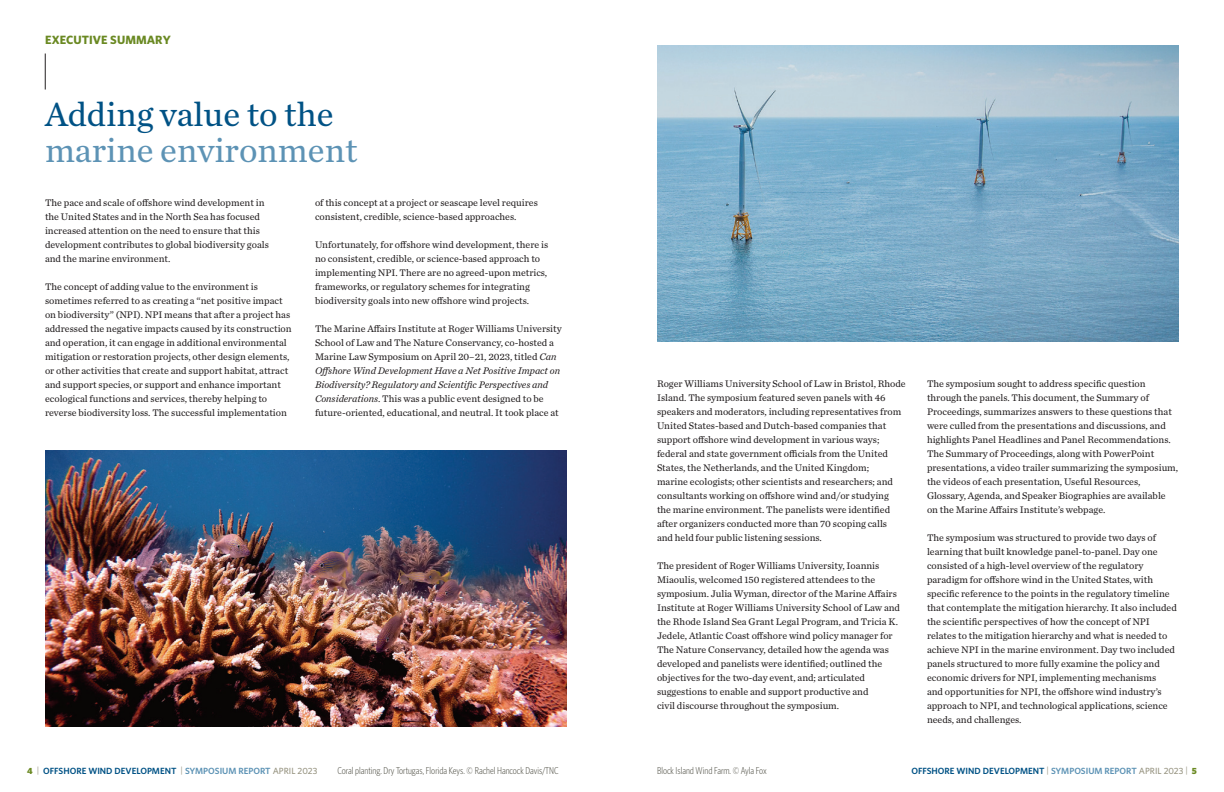
<style>
.page{position:relative;width:1224px;height:792px;background:#fff}
.page>*{position:absolute;margin:0;border:0;box-sizing:border-box;transform-origin:0 0}
.t1{font:35px "Chronicle Text G2";color:#5d93b5}
.t2{font:35px "Chronicle Text G2";color:#005285}
.t3{font:700 12px "Whitney";letter-spacing:.005em;color:#6a8922}
.t4{font:10px/14px "Chronicle Text G2";color:#231f20}
.t5{font:300 10px "Whitney Condensed";color:#4b4b40}
.t6{font:600 9px "Whitney";color:#005285}
.s1{font-style:italic}
.s2{font-weight:900;color:#6a8922}
.s3{font-weight:400;color:#979481}
.s4{color:#5d93b5}
.s5{font-weight:500;color:#979481}
</style>
<div class="page">
<hr style="left:45px;top:54px;width:1px;height:36px;background:#231f20">
<img style="left:45px;top:450px;width:522px;height:277px">
<img style="left:657px;top:45px;width:522px;height:297px">
<p class="t3" style="left:45px;top:31px;width:127px">EXECUTIVE SUMMARY</p>
<h1 class="t2" style="left:45px;top:88px;width:290px">Adding value to the</h1>
<h1 class="t1" style="left:45px;top:124px;width:314px">marine environment</h1>
<p class="t4" style="left:45px;top:195px;width:225px">The pace and scale of offshore wind development in the United States and in the North Sea has focused increased attention on the need to ensure that this development contributes to global biodiversity goals and the marine environment.</p>
<p class="t4" style="left:45px;top:279px;width:248px">The concept of adding value to the environment is sometimes referred to as creating a “net positive impact on biodiversity” (NPI). NPI means that after a project has addressed the negative impacts caused by its construction and operation, it can engage in additional environmental mitigation or restoration projects, other design elements, or other activities that create and support habitat, attract and support species, or support and enhance important ecological functions and services, thereby helping to reverse biodiversity loss. The successful implementation</p>
<p class="t4" style="left:315px;top:195px;width:224px">of this concept at a project or seascape level requires consistent, credible, science-based approaches.</p>
<p class="t4" style="left:315px;top:237px;width:235px">Unfortunately, for offshore wind development, there is no consistent, credible, or science-based approach to implementing NPI. There are no agreed-upon metrics, frameworks, or regulatory schemes for integrating biodiversity goals into new offshore wind projects.</p>
<p class="t4" style="left:315px;top:321px;width:248px">The Marine Affairs Institute at Roger Williams University School of Law and The Nature Conservancy, co-hosted a Marine Law Symposium on April 20–21, 2023, titled <span class="s1">Can Offshore Wind Development Have a Net Positive Impact on Biodiversity? Regulatory and Scientific Perspectives and Considerations</span>. This was a public event designed to be future-oriented, educational, and neutral. It took place at</p>
<p class="t4" style="left:657px;top:376px;width:250px">Roger Williams University School of Law in Bristol, Rhode Island. The symposium featured seven panels with 46 speakers and moderators, including representatives from United States-based and Dutch-based companies that support offshore wind development in various ways; federal and state government officials from the United States, the Netherlands, and the United Kingdom;<br>marine ecologists; other scientists and researchers; and consultants working on offshore wind and/or studying<br>the marine environment. The panelists were identified after organizers conducted more than 70 scoping calls<br>and held four public listening sessions.</p>
<p class="t4" style="left:657px;top:558px;width:245px">The president of Roger Williams University, Ioannis Miaoulis, welcomed 150 registered attendees to the symposium. Julia Wyman, director of the Marine Affairs Institute at Roger Williams University School of Law and the Rhode Island Sea Grant Legal Program, and Tricia K.<br>Jedele, Atlantic Coast offshore wind policy manager for The Nature Conservancy, detailed how the agenda was developed and panelists were identified; outlined the objectives for the two-day event, and; articulated suggestions to enable and support productive and<br>civil discourse throughout the symposium.</p>
<p class="t4" style="left:927px;top:376px;width:253px">The symposium sought to address specific question through the panels. This document, the Summary of Proceedings, summarizes answers to these questions that were culled from the presentations and discussions, and highlights Panel Headlines and Panel Recommendations.<br>The Summary of Proceedings, along with PowerPoint presentations, a video trailer summarizing the symposium, the videos of each presentation, Useful Resources, Glossary, Agenda, and Speaker Biographies are available on the Marine Affairs Institute’s webpage.</p>
<p class="t4" style="left:927px;top:530px;width:251px">The symposium was structured to provide two days of learning that built knowledge panel-to-panel. Day one consisted of a high-level overview of the regulatory paradigm for offshore wind in the United States, with specific reference to the points in the regulatory timeline that contemplate the mitigation hierarchy. It also included the scientific perspectives of how the concept of NPI relates to the mitigation hierarchy and what is needed to achieve NPI in the marine environment. Day two included panels structured to more fully examine the policy and economic drivers for NPI, implementing mechanisms<br>and opportunities for NPI, the offshore wind industry’s approach to NPI, and technological applications, science needs, and challenges.</p>
<p class="t6" style="left:27px;top:765px;width:292px"><span class="s2">4</span> <span class="s3">|</span> OFFSHORE WIND DEVELOPMENT <span class="s3">|</span> <span class="s4">SYMPOSIUM REPORT</span> <span class="s5">APRIL 2023</span></p>
<p class="t6" style="left:911px;top:765px;width:287px">OFFSHORE WIND DEVELOPMENT <span class="s3">|</span> <span class="s4">SYMPOSIUM REPORT</span> <span class="s5">APRIL 2023</span> <span class="s3">|</span> <span class="s2">5</span></p>
<p class="t5" style="left:338px;top:765px;width:223px">Coral planting. Dry Tortugas, Florida Keys. © Rachel Hancock Davis/TNC</p>
<p class="t5" style="left:657px;top:765px;width:111px">Block Island Wind Farm. © Ayla Fox</p>
</div>
